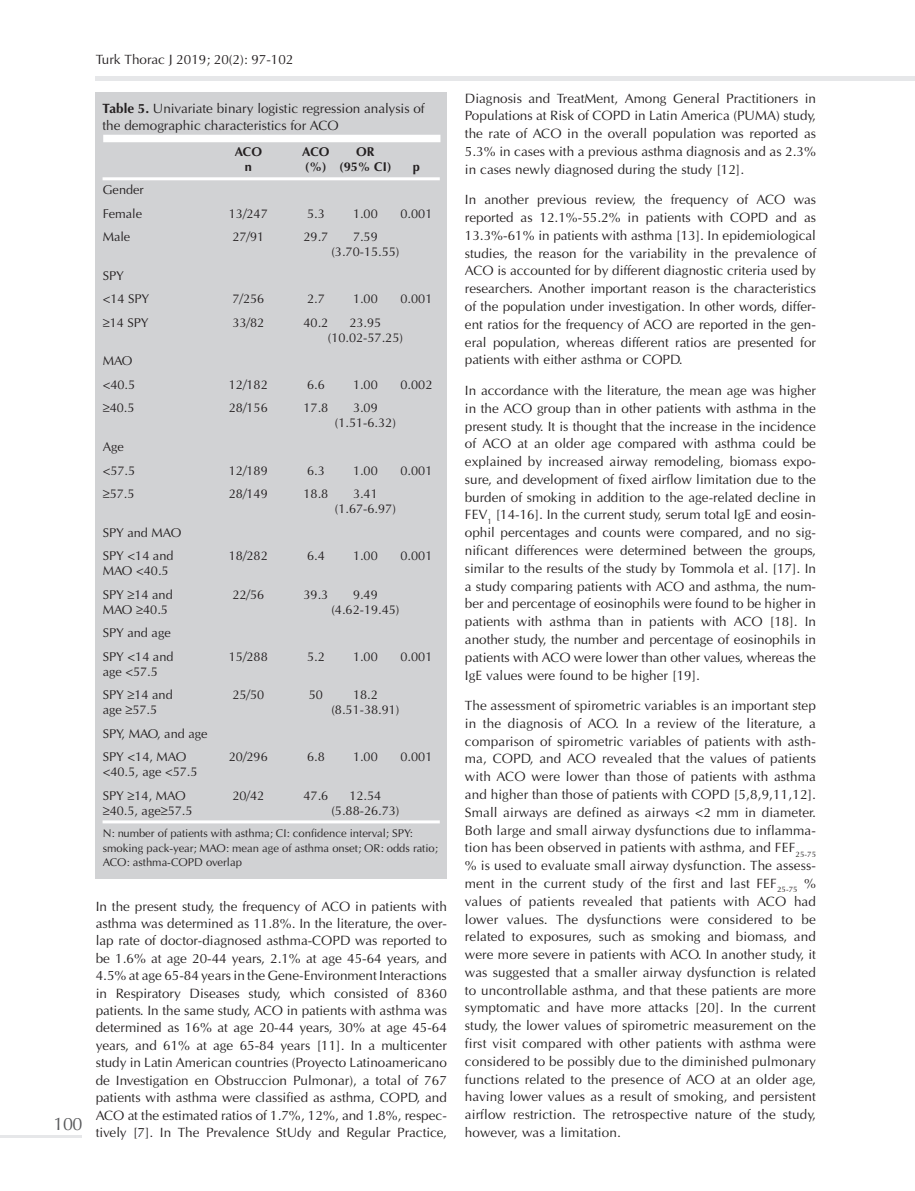
<style>
.page{position:relative;width:915px;height:1191px;background:#fff}
.page>*{position:absolute;margin:0;border:0;box-sizing:border-box;transform-origin:0 0}
.t1{font:18px "Optima Normal Tr";color:#57585a}
.t2{font:13.5px/17.9px "Optima Normal Tr";color:#231f20;text-align:justify}
.t3{font:12.75px/15px "Optima Normal Tr";color:#231f20;text-align:center}
.t4{font:12.75px "Optima Bold Tr";color:#231f20}
.t5{font:11.25px/14.2px "Optima Normal Tr";color:#231f20}
.s1{font-family:"Optima Bold Tr"}
</style>
<div class="page">
<div style="left:96px;top:92px;width:350px;height:787px;background:#d1d2d4"></div>
<div style="left:103px;top:135px;width:337px;height:7px;background:#fff"></div>
<hr style="left:102px;top:177px;width:337px;height:3px;background:#fff">
<hr style="left:102px;top:820px;width:337px;height:3px;background:#fff">
<hr style="left:96px;top:77px;width:818px;height:4px;background:#e6e7e9">
<hr style="left:0;top:1135px;width:82px;height:3px;background:#e6e7e9">
<p class="t2" style="left:96px;top:51px;width:199px">Turk Thorac J 2019; 20(2): 97-102</p>
<p class="t1" style="left:54px;top:1113px;width:30px">100</p>
<p class="t2" style="left:102px;top:101px;width:323px;line-height:16.2px"><span class="s1">Table 5.</span> Univariate binary logistic regression analysis of the demographic characteristics for ACO</p>
<p class="t4" style="left:234px;top:144px;width:29px">ACO</p>
<p class="t4" style="left:302px;top:144px;width:29px">ACO</p>
<p class="t4" style="left:356px;top:144px;width:20px">OR</p>
<p class="t4" style="left:245px;top:159px;width:9px">n</p>
<p class="t4" style="left:305px;top:159px;width:87px">(%) (95% CI)</p>
<p class="t4" style="left:413px;top:159px;width:9px">p</p>
<p class="t3" style="left:103px;top:183px;width:43px">Gender</p>
<p class="t3" style="left:103px;top:206px;width:41px">Female</p>
<p class="t3" style="left:229px;top:206px;width:40px">13/247</p>
<p class="t3" style="left:307px;top:206px;width:19px">5.3</p>
<p class="t3" style="left:353px;top:206px;width:26px">1.00</p>
<p class="t3" style="left:400px;top:206px;width:33px">0.001</p>
<p class="t3" style="left:103px;top:230px;width:29px">Male</p>
<p class="t3" style="left:232px;top:230px;width:33px">27/91</p>
<p class="t3" style="left:303px;top:230px;width:26px">29.7</p>
<p class="t3" style="left:331px;top:230px;width:70px">7.59 (3.70-15.55)</p>
<p class="t3" style="left:103px;top:268px;width:23px">SPY</p>
<p class="t3" style="left:103px;top:292px;width:48px">&lt;14 SPY</p>
<p class="t3" style="left:232px;top:292px;width:33px">7/256</p>
<p class="t3" style="left:307px;top:292px;width:19px">2.7</p>
<p class="t3" style="left:353px;top:292px;width:26px">1.00</p>
<p class="t3" style="left:400px;top:292px;width:33px">0.001</p>
<p class="t3" style="left:103px;top:315px;width:47px">≥14 SPY</p>
<p class="t3" style="left:232px;top:315px;width:33px">33/82</p>
<p class="t3" style="left:303px;top:315px;width:26px">40.2</p>
<p class="t3" style="left:328px;top:315px;width:77px">23.95 (10.02-57.25)</p>
<p class="t3" style="left:103px;top:354px;width:31px">MAO</p>
<p class="t3" style="left:103px;top:377px;width:34px">&lt;40.5</p>
<p class="t3" style="left:229px;top:377px;width:40px">12/182</p>
<p class="t3" style="left:307px;top:377px;width:19px">6.6</p>
<p class="t3" style="left:353px;top:377px;width:26px">1.00</p>
<p class="t3" style="left:400px;top:377px;width:33px">0.002</p>
<p class="t3" style="left:103px;top:401px;width:33px">≥40.5</p>
<p class="t3" style="left:229px;top:401px;width:40px">28/156</p>
<p class="t3" style="left:303px;top:401px;width:26px">17.8</p>
<p class="t3" style="left:335px;top:401px;width:62px">3.09 (1.51-6.32)</p>
<p class="t3" style="left:103px;top:439px;width:23px">Age</p>
<p class="t3" style="left:103px;top:463px;width:34px">&lt;57.5</p>
<p class="t3" style="left:229px;top:463px;width:40px">12/189</p>
<p class="t3" style="left:307px;top:463px;width:19px">6.3</p>
<p class="t3" style="left:353px;top:463px;width:26px">1.00</p>
<p class="t3" style="left:400px;top:463px;width:33px">0.001</p>
<p class="t3" style="left:103px;top:486px;width:33px">≥57.5</p>
<p class="t3" style="left:229px;top:486px;width:40px">28/149</p>
<p class="t3" style="left:303px;top:486px;width:26px">18.8</p>
<p class="t3" style="left:335px;top:486px;width:62px">3.41 (1.67-6.97)</p>
<p class="t3" style="left:103px;top:525px;width:80px">SPY and MAO</p>
<p class="t3" style="left:103px;top:548px;width:72px">SPY &lt;14 and</p>
<p class="t3" style="left:229px;top:548px;width:40px">18/282</p>
<p class="t3" style="left:307px;top:548px;width:19px">6.4</p>
<p class="t3" style="left:353px;top:548px;width:26px">1.00</p>
<p class="t3" style="left:400px;top:548px;width:33px">0.001</p>
<p class="t3" style="left:103px;top:563px;width:67px">MAO &lt;40.5</p>
<p class="t3" style="left:103px;top:587px;width:72px">SPY ≥14 and</p>
<p class="t3" style="left:232px;top:587px;width:33px">22/56</p>
<p class="t3" style="left:303px;top:587px;width:26px">39.3</p>
<p class="t3" style="left:353px;top:587px;width:26px">9.49</p>
<p class="t3" style="left:103px;top:602px;width:67px">MAO ≥40.5</p>
<p class="t3" style="left:331px;top:602px;width:70px">(4.62-19.45)</p>
<p class="t3" style="left:103px;top:625px;width:70px">SPY and age</p>
<p class="t3" style="left:103px;top:649px;width:72px">SPY &lt;14 and</p>
<p class="t3" style="left:229px;top:649px;width:40px">15/288</p>
<p class="t3" style="left:307px;top:649px;width:19px">5.2</p>
<p class="t3" style="left:353px;top:649px;width:26px">1.00</p>
<p class="t3" style="left:400px;top:649px;width:33px">0.001</p>
<p class="t3" style="left:103px;top:664px;width:57px">age &lt;57.5</p>
<p class="t3" style="left:103px;top:687px;width:72px">SPY ≥14 and</p>
<p class="t3" style="left:232px;top:687px;width:33px">25/50</p>
<p class="t3" style="left:309px;top:687px;width:16px">50</p>
<p class="t3" style="left:353px;top:687px;width:26px">18.2</p>
<p class="t3" style="left:103px;top:702px;width:56px">age ≥57.5</p>
<p class="t3" style="left:331px;top:702px;width:70px">(8.51-38.91)</p>
<p class="t3" style="left:103px;top:726px;width:106px">SPY, MAO, and age</p>
<p class="t3" style="left:103px;top:749px;width:85px">SPY &lt;14, MAO</p>
<p class="t3" style="left:229px;top:749px;width:40px">20/296</p>
<p class="t3" style="left:307px;top:749px;width:19px">6.8</p>
<p class="t3" style="left:353px;top:749px;width:26px">1.00</p>
<p class="t3" style="left:400px;top:749px;width:33px">0.001</p>
<p class="t3" style="left:103px;top:764px;width:96px">&lt;40.5, age &lt;57.5</p>
<p class="t3" style="left:103px;top:788px;width:84px">SPY ≥14, MAO</p>
<p class="t3" style="left:232px;top:788px;width:33px">20/42</p>
<p class="t3" style="left:303px;top:788px;width:26px">47.6</p>
<p class="t3" style="left:349px;top:788px;width:33px">12.54</p>
<p class="t3" style="left:103px;top:803px;width:91px">≥40.5, age≥57.5</p>
<p class="t3" style="left:331px;top:803px;width:70px">(5.88-26.73)</p>
<p class="t5" style="left:103px;top:826px;width:336px">N: number of patients with asthma; CI: confidence interval; SPY: smoking pack-year; MAO: mean age of asthma onset; OR: odds ratio;<br>ACO: asthma-COPD overlap</p>
<p class="t2" style="left:96px;top:897px;width:352px;line-height:17.4px">In the present study, the frequency of ACO in patients with asthma was determined as 11.8%. In the literature, the over&shy;lap rate of doctor-diagnosed asthma-COPD was reported to be 1.6% at age 20-44 years, 2.1% at age 45-64 years, and 4.5% at age 65-84 years in the Gene-Environment Interactions in Respiratory Diseases study, which consisted of 8360 patients. In the same study, ACO in patients with asthma was determined as 16% at age 20-44 years, 30% at age 45-64 years, and 61% at age 65-84 years [11]. In a multicenter study in Latin American countries (Proyecto Latinoamericano de Investigation en Obstruccion Pulmonar), a total of 767 patients with asthma were classified as asthma, COPD, and ACO at the estimated ratios of 1.7%, 12%, and 1.8%, respec&shy;tively [7]. In The Prevalence StUdy and Regular Practice,</p>
<p class="t2" style="left:464px;top:89px;width:352px">Diagnosis and TreatMent, Among General Practitioners in Populations at Risk of COPD in Latin America (PUMA) study, the rate of ACO in the overall population was reported as 5.3% in cases with a previous asthma diagnosis and as 2.3% in cases newly diagnosed during the study [12].</p>
<p class="t2" style="left:464px;top:191px;width:352px">In another previous review, the frequency of ACO was reported as 12.1%-55.2% in patients with COPD and as 13.3%-61% in patients with asthma [13]. In epidemiological studies, the reason for the variability in the prevalence of ACO is accounted for by different diagnostic criteria used by researchers. Another important reason is the characteristics of the population under investigation. In other words, differ&shy;ent ratios for the frequency of ACO are reported in the gen&shy;eral population, whereas different ratios are presented for patients with either asthma or COPD.</p>
<p class="t2" style="left:464px;top:381px;width:352px">In accordance with the literature, the mean age was higher in the ACO group than in other patients with asthma in the present study. It is thought that the increase in the incidence of ACO at an older age compared with asthma could be explained by increased airway remodeling, biomass expo&shy;sure, and development of fixed airflow limitation due to the burden of smoking in addition to the age-related decline in FEV<sub>1</sub> [14-16]. In the current study, serum total IgE and eosin&shy;ophil percentages and counts were compared, and no sig&shy;nificant differences were determined between the groups, similar to the results of the study by Tommola et al. [17]. In a study comparing patients with ACO and asthma, the num&shy;ber and percentage of eosinophils were found to be higher in patients with asthma than in patients with ACO [18]. In another study, the number and percentage of eosinophils in patients with ACO were lower than other values, whereas the IgE values were found to be higher [19].</p>
<p class="t2" style="left:464px;top:696px;width:352px">The assessment of spirometric variables is an important step in the diagnosis of ACO. In a review of the literature, a comparison of spirometric variables of patients with asth&shy;ma, COPD, and ACO revealed that the values of patients with ACO were lower than those of patients with asthma and higher than those of patients with COPD [5,8,9,11,12].<br>Small airways are defined as airways &lt;2 mm in diameter.<br>Both large and small airway dysfunctions due to inflamma&shy;tion has been observed in patients with asthma, and FEF<sub>25-75 </sub>% is used to evaluate small airway dysfunction. The assess&shy;ment in the current study of the first and last FEF<sub>25-75</sub> % values of patients revealed that patients with ACO had lower values. The dysfunctions were considered to be related to exposures, such as smoking and biomass, and were more severe in patients with ACO. In another study, it was suggested that a smaller airway dysfunction is related to uncontrollable asthma, and that these patients are more symptomatic and have more attacks [20]. In the current study, the lower values of spirometric measurement on the first visit compared with other patients with asthma were considered to be possibly due to the diminished pulmonary functions related to the presence of ACO at an older age, having lower values as a result of smoking, and persistent airflow restriction. The retrospective nature of the study, however, was a limitation.</p>
</div>
